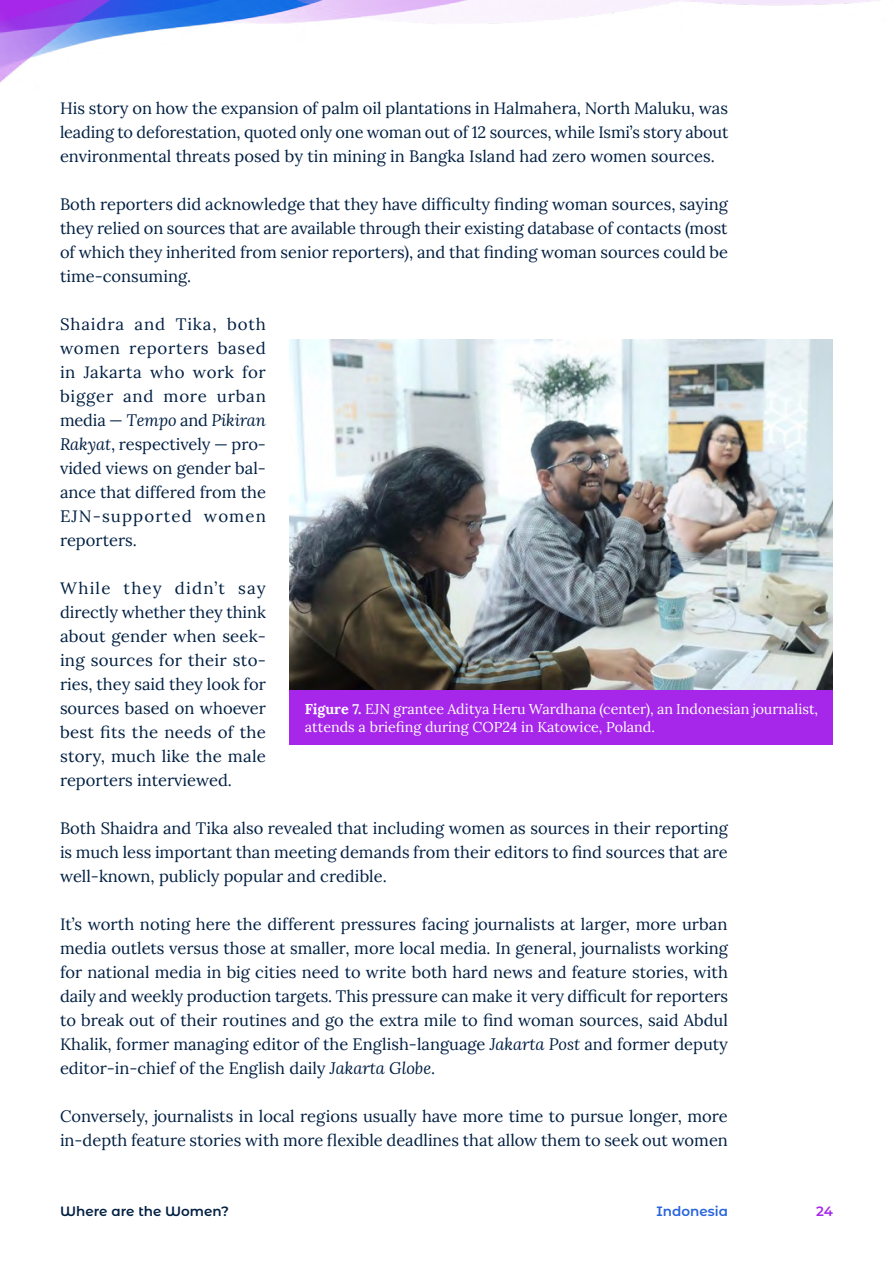
<style>
.page{position:relative;width:893px;height:1263px;background:#fff}
.page>*{position:absolute;margin:0;border:0;box-sizing:border-box;transform-origin:0 0}
.p_body{font:16.5px/24px "Lora";color:#001f42;text-align:justify}
.t1{font:14.25px/18px "Lora";color:#fff}
.t2{font:600 13.5px "Montserrat Alternates";color:#001f42}
.t3{font:600 13.5px "Montserrat Alternates";color:#2663db}
.t4{font:600 13.5px "Montserrat Alternates";color:#a627e9}
.s1{font-style:italic}
.s2{font-weight:700}
</style>
<div class="page">
<img style="left:0;top:0;width:879px;height:83px">
<img style="left:290px;top:339px;width:543px;height:352px">
<div style="left:290px;top:691px;width:543px;height:54px;background:#a627e9"></div>
<p class="p_body" style="left:60px;top:95px;width:670px">His story on how the expansion of palm oil plantations in Halmahera, North Maluku, was leading to deforestation, quoted only one woman out of 12 sources, while Ismi’s story about environmental threats posed by tin mining in Bangka Island had zero women sources.</p>
<p class="p_body" style="left:60px;top:191px;width:669px">Both reporters did acknowledge that they have difficulty finding woman sources, saying they relied on sources that are available through their existing database of contacts (most of which they inherited from senior reporters), and that finding woman sources could be time-consuming.</p>
<p class="p_body" style="left:60px;top:311px;width:207px">Shaidra and Tika, both women reporters based in Jakarta who work for bigger and more urban media — <span class="s1">Tempo</span> and <span class="s1">Pikiran Rakyat</span>, respectively — pro&shy;vided views on gender bal&shy;ance that differed from the EJN-supported women reporters.</p>
<p class="p_body" style="left:60px;top:575px;width:207px">While they didn’t say directly whether they think about gender when seek&shy;ing sources for their sto&shy;ries, they said they look for sources based on whoever best fits the needs of the story, much like the male reporters interviewed.</p>
<p class="p_body" style="left:60px;top:815px;width:669px">Both Shaidra and Tika also revealed that including women as sources in their reporting is much less important than meeting demands from their editors to find sources that are well-known, publicly popular and credible.</p>
<p class="p_body" style="left:60px;top:911px;width:670px">It’s worth noting here the different pressures facing journalists at larger, more urban media outlets versus those at smaller, more local media. In general, journalists working for national media in big cities need to write both hard news and feature stories, with daily and weekly production targets. This pressure can make it very difficult for reporters to break out of their routines and go the extra mile to find woman sources, said Abdul Khalik, former managing editor of the English-language <span class="s1">Jakarta Post</span> and former deputy editor-in-chief of the English daily <span class="s1">Jakarta Globe</span>.</p>
<p class="p_body" style="left:60px;top:1103px;width:669px">Conversely, journalists in local regions usually have more time to pursue longer, more in-depth feature stories with more flexible deadlines that allow them to seek out women</p>
<p class="t1" style="left:305px;top:699px;width:515px"><span class="s2">Figure 7.</span> EJN grantee Aditya Heru Wardhana (center), an Indonesian journalist, attends a briefing during COP24 in Katowice, Poland.</p>
<p class="t2" style="left:60px;top:1202px;width:171px">Where are the Women?</p>
<p class="t3" style="left:656px;top:1202px;width:73px">Indonesia</p>
<p class="t4" style="left:816px;top:1202px;width:18px">24</p>
</div>
